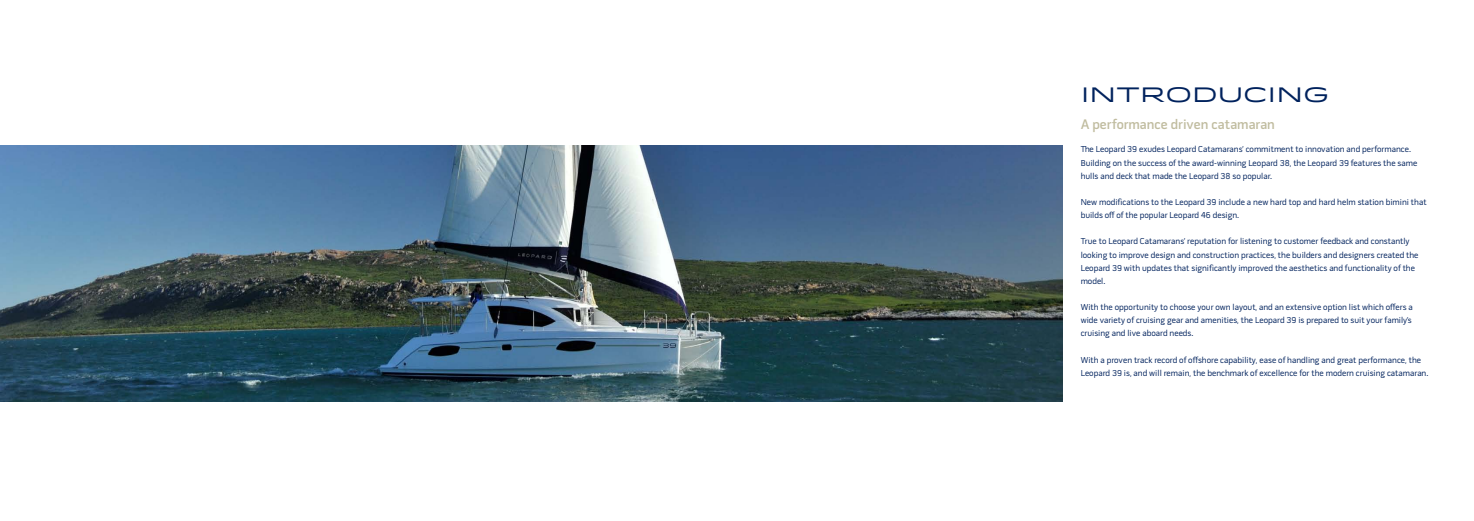
<style>
.page{position:relative;width:1474px;height:521px;background:#fff}
.page>*{position:absolute;margin:0;border:0;box-sizing:border-box;transform-origin:0 0}
.t1{font:20.82px "Idlewild";color:#00225d}
.t2{font:600 14px "Pill Gothic";color:#c0bc9f}
.t3{font:8.75px/13.1px "Pill Gothic";color:#00225d}
</style>
<div class="page">
<img style="left:0;top:146px;width:1062px;height:256px">
<h1 class="t1" style="left:1080px;top:79px;width:250px">INTRODUCING</h1>
<h2 class="t2" style="left:1080px;top:119px;width:196px">A performance driven catamaran</h2>
<p class="t3" style="left:1080px;top:144px;width:338px">The Leopard 39 exudes Leopard Catamarans’ commitment to innovation and performance.<br>Building on the success of the award-winning Leopard 38, the Leopard 39 features the same hulls and deck that made the Leopard 38 so popular.</p>
<p class="t3" style="left:1080px;top:196px;width:347px">New modifications to the Leopard 39 include a new hard top and hard helm station bimini that builds off of the popular Leopard 46 design.</p>
<p class="t3" style="left:1080px;top:236px;width:339px">True to Leopard Catamarans’ reputation for listening to customer feedback and constantly looking to improve design and construction practices, the builders and designers created the Leopard 39 with updates that significantly improved the aesthetics and functionality of the model.</p>
<p class="t3" style="left:1080px;top:301px;width:334px">With the opportunity to choose your own layout, and an extensive option list which offers a wide variety of cruising gear and amenities, the Leopard 39 is prepared to suit your family’s cruising and live aboard needs.</p>
<p class="t3" style="left:1080px;top:354px;width:349px">With a proven track record of offshore capability, ease of handling and great performance, the<br>Leopard 39 is, and will remain, the benchmark of excellence for the modern cruising catamaran.</p>
</div>
